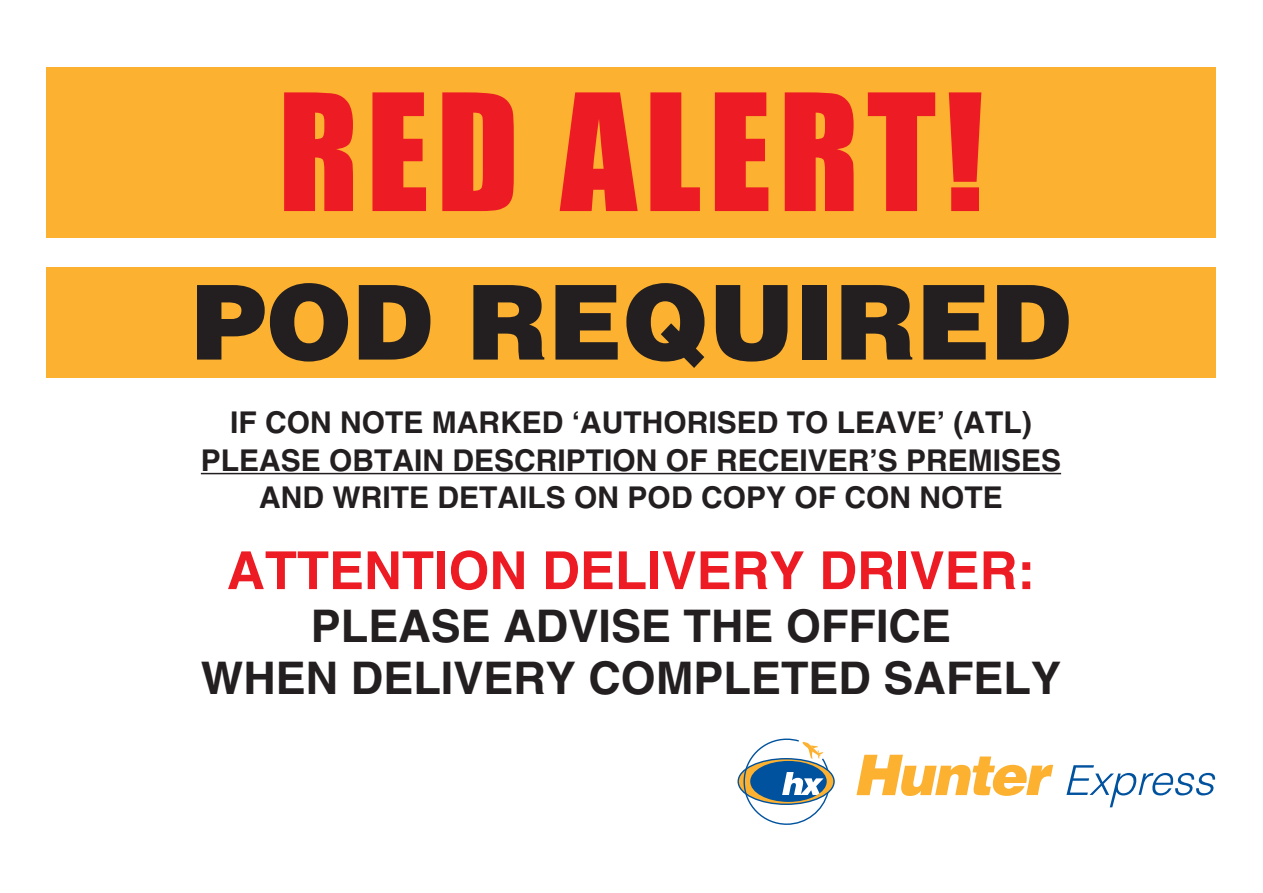
<style>
.page{position:relative;width:1263px;height:893px;background:#fff}
.page>*{position:absolute;margin:0;border:0;box-sizing:border-box;transform-origin:0 0}
.t1{font:150px "Impact";letter-spacing:.05em;color:#ed1c24}
.t2{font:900 103.5px "Helvetica";color:#231f20}
.t3{font:700 52.5px "Helvetica";color:#ed1c24}
.t4{font:700 45px/52.5px "Helvetica";color:#231f20;text-align:center}
.t5{font:700 30px/37.5px "Helvetica";color:#231f20;text-align:center}
</style>
<div class="page">
<div style="left:47px;top:68px;width:1169px;height:170px;background:#fcb131"></div>
<div style="left:47px;top:267px;width:1169px;height:111px;background:#fcb131"></div>
<hr style="left:201px;top:473px;width:860px;height:1px;background:#231f20">
<svg style="left:856px;top:755px;width:197px;height:41px"></svg>
<svg style="left:1066px;top:765px;width:149px;height:42px"></svg>
<svg style="left:737px;top:738px;width:98px;height:87px"></svg>
<h1 class="t1" style="left:278px;top:104px;width:708px">RED ALERT!</h1>
<h2 class="t2" style="left:191px;top:285px;width:881px">POD REQUIRED</h2>
<p class="t5" style="left:201px;top:407px;width:862px">IF CON NOTE MARKED ‘AUTHORISED TO LEAVE’ (ATL)<br>PLEASE OBTAIN DESCRIPTION OF RECEIVER’S PREMISES<br>AND WRITE DETAILS ON POD COPY OF CON NOTE</p>
<h3 class="t3" style="left:227px;top:551px;width:809px">ATTENTION DELIVERY DRIVER:</h3>
<h3 class="t4" style="left:201px;top:604px;width:862px">PLEASE ADVISE THE OFFICE<br>WHEN DELIVERY COMPLETED SAFELY</h3>
</div>
